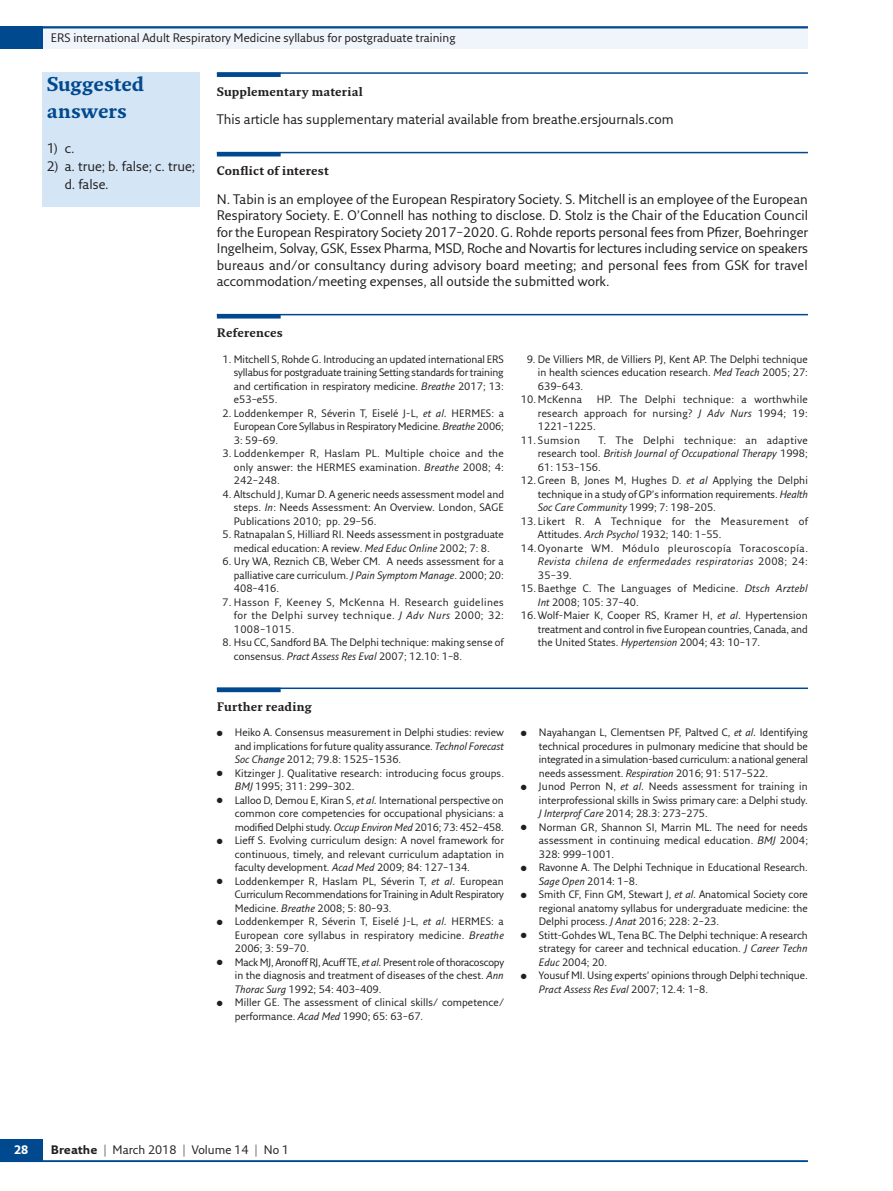
<style>
.page{position:relative;width:893px;height:1191px;background:#fff}
.page>*{position:absolute;margin:0;border:0;box-sizing:border-box;transform-origin:0 0}
.t1{font:700 19.5px/27px "Fresco Std";letter-spacing:-.005em;color:#01498e}
.t2{font:13.5px/16.5px "Fresco Sans Pro";color:#231f20;text-align:justify}
.t3{font:12px "Fresco Sans Pro";color:#231f20}
.t4{font:700 12px "Fresco Std";letter-spacing:.01em;color:#231f20}
.t5{font:700 12px "Fresco Sans Pro";color:#fff}
.t6{font:10.5px/13.5px "Fresco Sans Pro";color:#231f20;text-align:justify}
.t7{font:10.5px/13.5px "Fresco Sans Pro";letter-spacing:.02em;color:#231f20}
.t8{font:italic 10.5px "Fresco Sans Pro";letter-spacing:.03em;color:#231f20}
.t9{font:10.5px "Fresco Sans Pro";letter-spacing:.05em;color:#231f20}
.t10{font:10.5px "Fresco Sans Pro";letter-spacing:.045em;color:#231f20}
.t11{font:10.5px "Fresco Sans Pro";letter-spacing:.03em;color:#231f20}
.t12{font:10.5px "Fresco Sans Pro";letter-spacing:.04em;color:#231f20}
.s1{font-style:italic}
.s2{font-style:normal}
.s3{font-weight:700}
</style>
<div class="page">
<hr style="left:0;top:1160px;width:808px;height:2px;background:#01498e">
<div style="left:0;top:1138px;width:43px;height:23px;background:#01498e"></div>
<div style="left:0;top:26px;width:808px;height:23px;background:#eff5fb"></div>
<hr style="left:0;top:26px;width:808px;height:2px;background:#01498e">
<div style="left:0;top:26px;width:43px;height:23px;background:#01498e"></div>
<hr style="left:217px;top:72px;width:591px;height:2px;background:#01498e">
<div style="left:217px;top:72px;width:64px;height:5px;background:#01498e"></div>
<hr style="left:217px;top:152px;width:591px;height:1px;background:#01498e">
<hr style="left:217px;top:152px;width:64px;height:4px;background:#01498e">
<hr style="left:217px;top:314px;width:591px;height:1px;background:#01498e">
<hr style="left:217px;top:314px;width:64px;height:4px;background:#01498e">
<hr style="left:217px;top:687px;width:591px;height:2px;background:#01498e">
<div style="left:217px;top:687px;width:64px;height:5px;background:#01498e"></div>
<div style="left:42px;top:72px;width:158px;height:135px;background:#d4e5f5"></div>
<p class="t3" style="left:51px;top:30px;width:406px">ERS international Adult Respiratory Medicine syllabus for postgraduate training</p>
<h1 class="t1" style="left:47px;top:70px;width:99px">Suggested answers</h1>
<p class="t2" style="left:47px;top:140px;width:29px">1) c.</p>
<p class="t2" style="left:65px;top:157px;width:132px;line-height:18px;text-indent:-18px">2) a. true; b. false; c. true; d. false.</p>
<p class="t4" style="left:217px;top:84px;width:148px">Supplementary material</p>
<p class="t2" style="left:217px;top:111px;width:458px">This article has supplementary material available from breathe.ersjournals.com</p>
<p class="t4" style="left:217px;top:163px;width:113px">Conflict of interest</p>
<p class="t2" style="left:217px;top:190px;width:593px">N. Tabin is an employee of the European Respiratory Society. S. Mitchell is an employee of the European Respiratory Society. E. O’Connell has nothing to disclose. D. Stolz is the Chair of the Education Council for the European Respiratory Society 2017–2020. G. Rohde reports personal fees from Pfizer, Boehringer Ingelheim, Solvay, GSK, Essex Pharma, MSD, Roche and Novartis for lectures including service on speakers bureaus and/or consultancy during advisory board meeting; and personal fees from GSK for travel accommodation/meeting expenses, all outside the submitted work.</p>
<p class="t4" style="left:217px;top:325px;width:68px">References</p>
<p class="t6" style="left:234px;top:352px;width:272px;text-indent:-11px">1. Mitchell S, Rohde G. Introducing an updated international ERS syllabus for postgraduate training Setting standards for training and certification in respiratory medicine. <span class="s1">Breathe</span> 2017; 13: e53–e55.</p>
<p class="t6" style="left:234px;top:406px;width:272px;text-indent:-11px">2. Loddenkemper R, Séverin T, Eiselé J-L, <span class="s1">et al.</span> HERMES: a European Core Syllabus in Respiratory Medicine. <span class="s1">Breathe</span> 2006; 3: 59–69.</p>
<p class="t6" style="left:234px;top:446px;width:271px;text-indent:-11px">3. Loddenkemper R, Haslam PL. Multiple choice and the only answer: the HERMES examination. <span class="s1">Breathe</span> 2008; 4:<br>242–248.</p>
<p class="t6" style="left:234px;top:487px;width:272px;text-indent:-11px">4. Altschuld J, Kumar D. A generic needs assessment model and steps. <span class="s1">In</span>: Needs Assessment: An Overview. London, SAGE Publications 2010; pp. 29–56.</p>
<p class="t6" style="left:223px;top:527px;width:283px;text-align:center">5. Ratnapalan S, Hilliard RI. Needs assessment in postgraduate medical education: A review. <span class="s1">Med Educ Online</span> 2002; 7: 8.</p>
<p class="t6" style="left:234px;top:554px;width:272px;text-indent:-11px">6. Ury WA, Reznich CB, Weber CM. A needs assessment for a palliative care curriculum. <span class="s1">J Pain Symptom Manage</span>. 2000; 20:<br>408–416.</p>
<p class="t6" style="left:234px;top:595px;width:272px;text-indent:-12px">7. Hasson F, Keeney S, McKenna H. Research guidelines for the Delphi survey technique. <span class="s1">J Adv Nurs</span> 2000; 32:<br>1008–1015.</p>
<p class="t6" style="left:234px;top:635px;width:271px;text-indent:-11px">8. Hsu CC, Sandford BA. The Delphi technique: making sense of consensus. <span class="s1">Pract Assess Res Eval</span> 2007; 12.10: 1–8.</p>
<p class="t6" style="left:538px;top:352px;width:272px;text-indent:-11px">9. De Villiers MR, de Villiers PJ, Kent AP. The Delphi technique in health sciences education research. <span class="s1">Med Teach</span> 2005; 27:<br>639–643.</p>
<p class="t11" style="left:521px;top:393px;width:63px">10. McKenna</p>
<p class="t6" style="left:538px;top:392px;width:271px;text-indent:59px">HP. The Delphi technique: a worthwhile research approach for nursing? <span class="s1">J Adv Nurs</span> 1994; 19:<br>1221–1225.</p>
<p class="t12" style="left:521px;top:433px;width:61px">11. Sumsion</p>
<p class="t6" style="left:538px;top:433px;width:272px;text-indent:61px">T. The Delphi technique: an adaptive research tool. <span class="s1">British Journal of Occupational Therapy</span> 1998; 61: 153–156.</p>
<p class="t6" style="left:538px;top:473px;width:272px;text-indent:-17px">12. Green B, Jones M, Hughes D. <span class="s1">et al</span> Applying the Delphi technique in a study of GP’s information requirements. <span class="s1">Health Soc Care Community</span> 1999; 7: 198–205.</p>
<p class="t10" style="left:521px;top:514px;width:289px">13. Likert R. A Technique for the Measurement of</p>
<p class="t6" style="left:538px;top:527px;width:185px">Attitudes. <span class="s1">Arch Psychol</span> 1932; 140: 1–55.</p>
<p class="t9" style="left:521px;top:541px;width:289px">14.Oyonarte WM. Módulo pleuroscopía Toracoscopía.</p>
<p class="t8" style="left:538px;top:555px;width:271px">Revista chilena de enfermedades respiratorias <span class="s2">2008; 24:</span></p>
<p class="t6" style="left:538px;top:568px;width:35px">35–39.</p>
<p class="t7" style="left:538px;top:581px;width:271px;text-indent:-17px">15. Baethge C. The Languages of Medicine. <span class="s1">Dtsch Arztebl<br>Int</span> 2008; 105: 37–40.</p>
<p class="t6" style="left:538px;top:608px;width:271px;text-indent:-17px">16. Wolf-Maier K, Cooper RS, Kramer H, <span class="s1">et al.</span> Hypertension treatment and control in five European countries, Canada, and the United States. <span class="s1">Hypertension</span> 2004; 43: 10–17.</p>
<p class="t4" style="left:217px;top:699px;width:97px">Further reading</p>
<p class="t6" style="left:235px;top:725px;width:271px;text-indent:-18px">● Heiko A. Consensus measurement in Delphi studies: review and implications for future quality assurance. <span class="s1">Technol Forecast Soc Change</span> 2012; 79.8: 1525–1536.</p>
<p class="t6" style="left:235px;top:766px;width:271px;text-indent:-18px">● Kitzinger J. Qualitative research: introducing focus groups.<br><span class="s1">BMJ</span> 1995; 311: 299–302.</p>
<p class="t6" style="left:235px;top:793px;width:271px;text-indent:-18px">● Lalloo D, Demou E, Kiran S, <span class="s1">et al.</span> International perspective on common core competencies for occupational physicians: a modified Delphi study. <span class="s1">Occup Environ Med</span> 2016; 73: 452–458.</p>
<p class="t6" style="left:235px;top:833px;width:271px;text-indent:-18px">● Lieff S. Evolving curriculum design: A novel framework for continuous, timely, and relevant curriculum adaptation in faculty development. <span class="s1">Acad Med</span> 2009; 84: 127–134.</p>
<p class="t6" style="left:235px;top:874px;width:271px;text-indent:-18px">● Loddenkemper R, Haslam PL, Séverin T, <span class="s1">et al.</span> European Curriculum Recommendations for Training in Adult Respiratory Medicine. <span class="s1">Breathe</span> 2008; 5: 80–93.</p>
<p class="t6" style="left:235px;top:914px;width:271px;text-indent:-18px">● Loddenkemper R, Séverin T, Eiselé J-L, <span class="s1">et al.</span> HERMES: a European core syllabus in respiratory medicine. <span class="s1">Breathe </span>2006; 3: 59–70.</p>
<p class="t6" style="left:235px;top:955px;width:271px;text-indent:-18px">● Mack MJ, Aronoff RJ, Acuff TE, <span class="s1">et al.</span> Present role of thoracoscopy in the diagnosis and treatment of diseases of the chest. <span class="s1">Ann Thorac Surg</span> 1992; 54: 403–409.</p>
<p class="t6" style="left:235px;top:995px;width:271px;text-indent:-18px">● Miller GE. The assessment of clinical skills/ competence/ performance. <span class="s1">Acad Med</span> 1990; 65: 63–67.</p>
<p class="t6" style="left:539px;top:725px;width:271px;text-indent:-18px">● Nayahangan L, Clementsen PF, Paltved C, <span class="s1">et al.</span> Identifying technical procedures in pulmonary medicine that should be integrated in a simulation-based curriculum: a national general needs assessment. <span class="s1">Respiration</span> 2016; 91: 517–522.</p>
<p class="t6" style="left:539px;top:779px;width:271px;text-indent:-18px">● Junod Perron N, <span class="s1">et al.</span> Needs assessment for training in interprofessional skills in Swiss primary care: a Delphi study.<br><span class="s1">J Interprof Care</span> 2014; 28.3: 273–275.</p>
<p class="t6" style="left:539px;top:820px;width:271px;text-indent:-18px">● Norman GR, Shannon SI, Marrin ML. The need for needs assessment in continuing medical education. <span class="s1">BMJ</span> 2004; 328: 999–1001.</p>
<p class="t6" style="left:539px;top:860px;width:271px;text-indent:-18px">● Ravonne A. The Delphi Technique in Educational Research.<br><span class="s1">Sage Open</span> 2014: 1–8.</p>
<p class="t6" style="left:539px;top:887px;width:271px;text-indent:-18px">● Smith CF, Finn GM, Stewart J, <span class="s1">et al.</span> Anatomical Society core regional anatomy syllabus for undergraduate medicine: the Delphi process. <span class="s1">J Anat</span> 2016; 228: 2–23.</p>
<p class="t6" style="left:539px;top:928px;width:271px;text-indent:-18px">● Stitt-Gohdes WL, Tena BC. The Delphi technique: A research strategy for career and technical education. <span class="s1">J Career Techn Educ</span> 2004; 20.</p>
<p class="t6" style="left:539px;top:968px;width:270px;text-indent:-18px">● Yousuf MI. Using experts’ opinions through Delphi technique.<br><span class="s1">Pract Assess Res Eval</span> 2007; 12.4: 1–8.</p>
<p class="t5" style="left:14px;top:1142px;width:16px">28</p>
<p class="t3" style="left:51px;top:1142px;width:240px"><span class="s3">Breathe</span> | March 2018 | Volume 14 | No 1</p>
</div>
